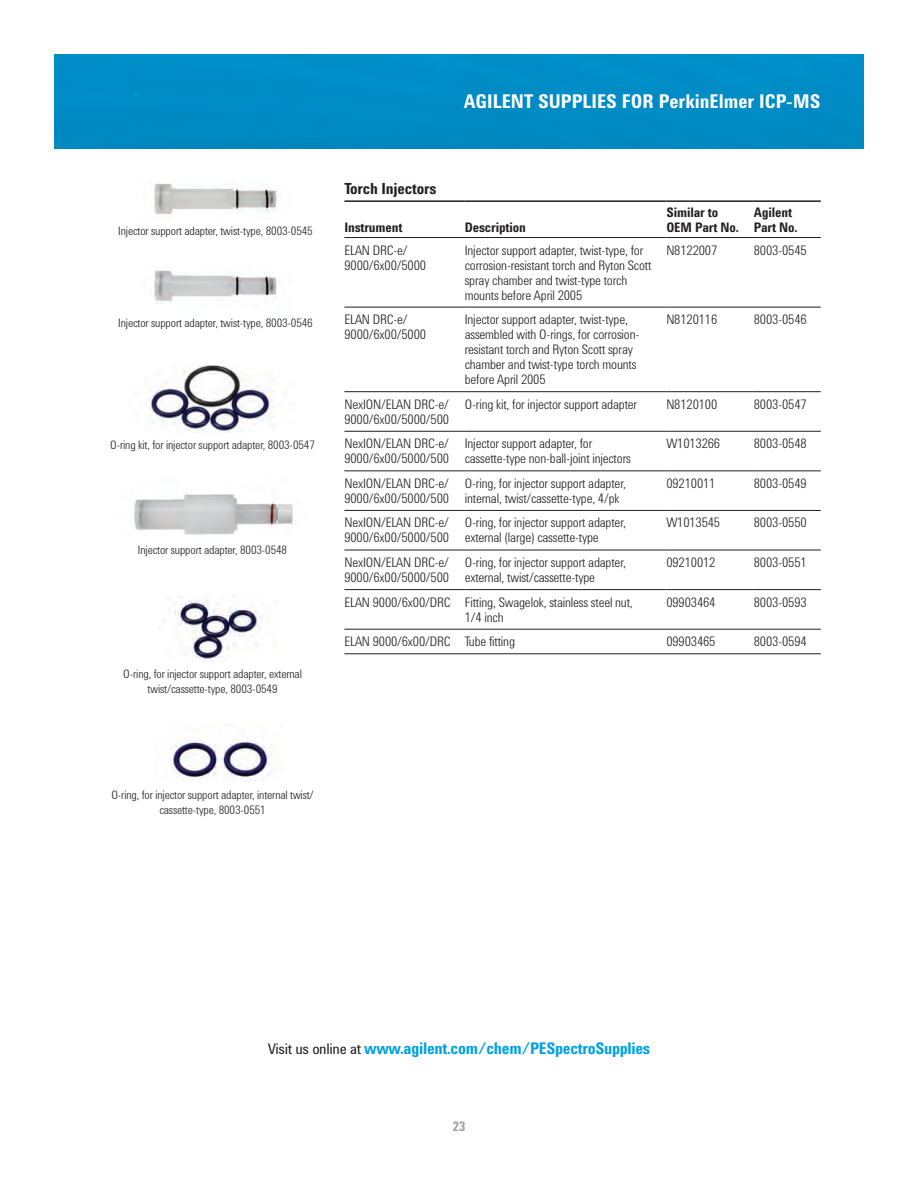
<style>
.page{position:relative;width:918px;height:1188px;background:#fff}
.page>*{position:absolute;margin:0;border:0;box-sizing:border-box;transform-origin:0 0}
.t1{font:700 19.5px "Agilent Condensed CFF";color:#fff}
.t2{font:700 16.5px "Agilent Condensed CFF";letter-spacing:-.02em;color:#00a1e3}
.Order_Table_Title{font:700 15.75px "Agilent Condensed CFF";letter-spacing:-.01em;color:#231f20}
.Table_Text_L{font:300 13.5px/15px "Agilent Condensed CFF";letter-spacing:-.01em;color:#231f20}
.Order_Table_Header1{font:700 13.5px/15px "Agilent Condensed CFF";letter-spacing:-.01em;color:#231f20}
.t3{font:700 13.5px "Agilent Condensed CFF";color:#a1a1a5}
.Caption_Center{font:300 12px/15px "Agilent Condensed CFF";letter-spacing:-.01em;color:#231f20;text-align:center}
.s1{font-weight:400;font-size:15px;color:#231f20}
</style>
<div class="page">
<div style="left:54px;top:54px;width:810px;height:94px;background:#008cc5"></div>
<hr style="left:465px;top:307px;width:201px;height:1px;background:#231f20">
<hr style="left:666px;top:307px;width:88px;height:1px;background:#231f20">
<hr style="left:754px;top:307px;width:67px;height:1px;background:#231f20">
<hr style="left:465px;top:391px;width:201px;height:1px;background:#231f20">
<hr style="left:666px;top:391px;width:88px;height:1px;background:#231f20">
<hr style="left:754px;top:391px;width:67px;height:1px;background:#231f20">
<hr style="left:465px;top:431px;width:201px;height:1px;background:#231f20">
<hr style="left:666px;top:431px;width:88px;height:1px;background:#231f20">
<hr style="left:754px;top:431px;width:67px;height:1px;background:#231f20">
<hr style="left:465px;top:471px;width:201px;height:1px;background:#231f20">
<hr style="left:666px;top:471px;width:88px;height:1px;background:#231f20">
<hr style="left:754px;top:471px;width:67px;height:1px;background:#231f20">
<hr style="left:465px;top:510px;width:201px;height:1px;background:#231f20">
<hr style="left:666px;top:510px;width:88px;height:1px;background:#231f20">
<hr style="left:754px;top:510px;width:67px;height:1px;background:#231f20">
<hr style="left:465px;top:550px;width:201px;height:1px;background:#231f20">
<hr style="left:666px;top:550px;width:88px;height:1px;background:#231f20">
<hr style="left:754px;top:550px;width:67px;height:1px;background:#231f20">
<hr style="left:465px;top:589px;width:201px;height:1px;background:#231f20">
<hr style="left:666px;top:589px;width:88px;height:1px;background:#231f20">
<hr style="left:754px;top:589px;width:67px;height:1px;background:#231f20">
<hr style="left:465px;top:629px;width:201px;height:1px;background:#231f20">
<hr style="left:666px;top:629px;width:88px;height:1px;background:#231f20">
<hr style="left:754px;top:629px;width:67px;height:1px;background:#231f20">
<hr style="left:465px;top:654px;width:201px;height:1px;background:#231f20">
<hr style="left:666px;top:654px;width:88px;height:1px;background:#231f20">
<hr style="left:754px;top:654px;width:67px;height:1px;background:#231f20">
<hr style="left:344px;top:237px;width:121px;height:1px;background:#231f20">
<hr style="left:465px;top:237px;width:201px;height:1px;background:#231f20">
<hr style="left:666px;top:237px;width:88px;height:1px;background:#231f20">
<hr style="left:754px;top:237px;width:67px;height:1px;background:#231f20">
<hr style="left:344px;top:200px;width:121px;height:2px;background:#231f20">
<hr style="left:465px;top:200px;width:201px;height:2px;background:#231f20">
<hr style="left:666px;top:200px;width:88px;height:2px;background:#231f20">
<hr style="left:754px;top:200px;width:67px;height:2px;background:#231f20">
<hr style="left:344px;top:307px;width:121px;height:1px;background:#231f20">
<hr style="left:344px;top:391px;width:121px;height:1px;background:#231f20">
<hr style="left:344px;top:431px;width:121px;height:1px;background:#231f20">
<hr style="left:344px;top:471px;width:121px;height:1px;background:#231f20">
<hr style="left:344px;top:510px;width:121px;height:1px;background:#231f20">
<hr style="left:344px;top:550px;width:121px;height:1px;background:#231f20">
<hr style="left:344px;top:589px;width:121px;height:1px;background:#231f20">
<hr style="left:344px;top:629px;width:121px;height:1px;background:#231f20">
<hr style="left:344px;top:654px;width:121px;height:1px;background:#231f20">
<img style="left:146px;top:365px;width:129px;height:67px">
<img style="left:134px;top:493px;width:159px;height:42px">
<img style="left:169px;top:594px;width:100px;height:67px">
<img style="left:169px;top:729px;width:103px;height:52px">
<img style="left:154px;top:183px;width:125px;height:32px">
<img style="left:154px;top:270px;width:125px;height:33px">
<p class="Caption_Center" style="left:118px;top:223px;width:196px">Injector support adapter, twist-type, 8003-0545</p>
<p class="Caption_Center" style="left:118px;top:314px;width:196px">Injector support adapter, twist-type, 8003-0546</p>
<p class="Caption_Center" style="left:110px;top:437px;width:206px">O-ring kit, for injector support adapter, 8003-0547</p>
<p class="Caption_Center" style="left:138px;top:541px;width:151px">Injector support adapter, 8003-0548</p>
<p class="Caption_Center" style="left:123px;top:666px;width:180px">O-ring, for injector support adapter, external twist/cassette-type, 8003-0549</p>
<h1 class="t1" style="left:464px;top:87px;width:358px">AGILENT SUPPLIES FOR PerkinElmer ICP-MS</h1>
<p class="Order_Table_Title" style="left:344px;top:177px;width:94px">Torch Injectors</p>
<p class="Order_Table_Header1" style="left:344px;top:219px;width:60px">Instrument</p>
<p class="Order_Table_Header1" style="left:465px;top:219px;width:63px">Description</p>
<p class="Order_Table_Header1" style="left:666px;top:204px;width:74px">Similar to<br>OEM Part No.</p>
<p class="Order_Table_Header1" style="left:754px;top:204px;width:45px">Agilent<br>Part No.</p>
<p class="Table_Text_L" style="left:344px;top:241px;width:83px">ELAN DRC-e/<br>9000/6x00/5000</p>
<p class="Table_Text_L" style="left:465px;top:241px;width:188px">Injector support adapter, twist-type, for corrosion-resistant torch and Ryton Scott spray chamber and twist-type torch mounts before April 2005</p>
<p class="Table_Text_L" style="left:666px;top:241px;width:53px">N8122007</p>
<p class="Table_Text_L" style="left:754px;top:241px;width:54px">8003-0545</p>
<p class="Table_Text_L" style="left:344px;top:311px;width:83px">ELAN DRC-e/<br>9000/6x00/5000</p>
<p class="Table_Text_L" style="left:465px;top:311px;width:176px">Injector support adapter, twist-type, assembled with O-rings, for corrosion&shy;resistant torch and Ryton Scott spray chamber and twist-type torch mounts before April 2005</p>
<p class="Table_Text_L" style="left:666px;top:311px;width:53px">N8120116</p>
<p class="Table_Text_L" style="left:754px;top:311px;width:54px">8003-0546</p>
<p class="Table_Text_L" style="left:344px;top:395px;width:106px">NexION/ELAN DRC-e/<br>9000/6x00/5000/500</p>
<p class="Table_Text_L" style="left:465px;top:395px;width:174px">O-ring kit, for injector support adapter</p>
<p class="Table_Text_L" style="left:666px;top:395px;width:53px">N8120100</p>
<p class="Table_Text_L" style="left:754px;top:395px;width:54px">8003-0547</p>
<p class="Table_Text_L" style="left:344px;top:435px;width:106px">NexION/ELAN DRC-e/<br>9000/6x00/5000/500</p>
<p class="Table_Text_L" style="left:465px;top:435px;width:168px">Injector support adapter, for cassette-type non-ball-joint injectors</p>
<p class="Table_Text_L" style="left:666px;top:435px;width:55px">W1013266</p>
<p class="Table_Text_L" style="left:754px;top:435px;width:54px">8003-0548</p>
<p class="Table_Text_L" style="left:344px;top:475px;width:106px">NexION/ELAN DRC-e/<br>9000/6x00/5000/500</p>
<p class="Table_Text_L" style="left:465px;top:475px;width:163px">O-ring, for injector support adapter, internal, twist/cassette-type, 4/pk</p>
<p class="Table_Text_L" style="left:666px;top:475px;width:51px">09210011</p>
<p class="Table_Text_L" style="left:754px;top:475px;width:54px">8003-0549</p>
<p class="Table_Text_L" style="left:344px;top:514px;width:106px">NexION/ELAN DRC-e/<br>9000/6x00/5000/500</p>
<p class="Table_Text_L" style="left:465px;top:514px;width:163px">O-ring, for injector support adapter, external (large) cassette-type</p>
<p class="Table_Text_L" style="left:666px;top:514px;width:55px">W1013545</p>
<p class="Table_Text_L" style="left:754px;top:514px;width:54px">8003-0550</p>
<p class="Table_Text_L" style="left:344px;top:554px;width:106px">NexION/ELAN DRC-e/<br>9000/6x00/5000/500</p>
<p class="Table_Text_L" style="left:465px;top:554px;width:163px">O-ring, for injector support adapter, external, twist/cassette-type</p>
<p class="Table_Text_L" style="left:666px;top:554px;width:51px">09210012</p>
<p class="Table_Text_L" style="left:754px;top:554px;width:54px">8003-0551</p>
<p class="Table_Text_L" style="left:344px;top:593px;width:108px">ELAN 9000/6x00/DRC</p>
<p class="Table_Text_L" style="left:465px;top:593px;width:170px">Fitting, Swagelok, stainless steel nut,<br>1/4 inch</p>
<p class="Table_Text_L" style="left:666px;top:593px;width:51px">09903464</p>
<p class="Table_Text_L" style="left:754px;top:593px;width:54px">8003-0593</p>
<p class="Table_Text_L" style="left:344px;top:633px;width:108px">ELAN 9000/6x00/DRC</p>
<p class="Table_Text_L" style="left:465px;top:633px;width:52px">Tube fitting</p>
<p class="Table_Text_L" style="left:666px;top:633px;width:51px">09903465</p>
<p class="Table_Text_L" style="left:754px;top:633px;width:54px">8003-0594</p>
<p class="Caption_Center" style="left:111px;top:786px;width:204px">O-ring, for injector support adapter, internal twist/ cassette-type, 8003-0551</p>
<p class="t2" style="left:268px;top:1036px;width:384px"><span class="s1">Visit us online at</span> www.agilent.com/chem/PESpectroSupplies</p>
<p class="t3" style="left:453px;top:1117px;width:14px">23</p>
</div>
